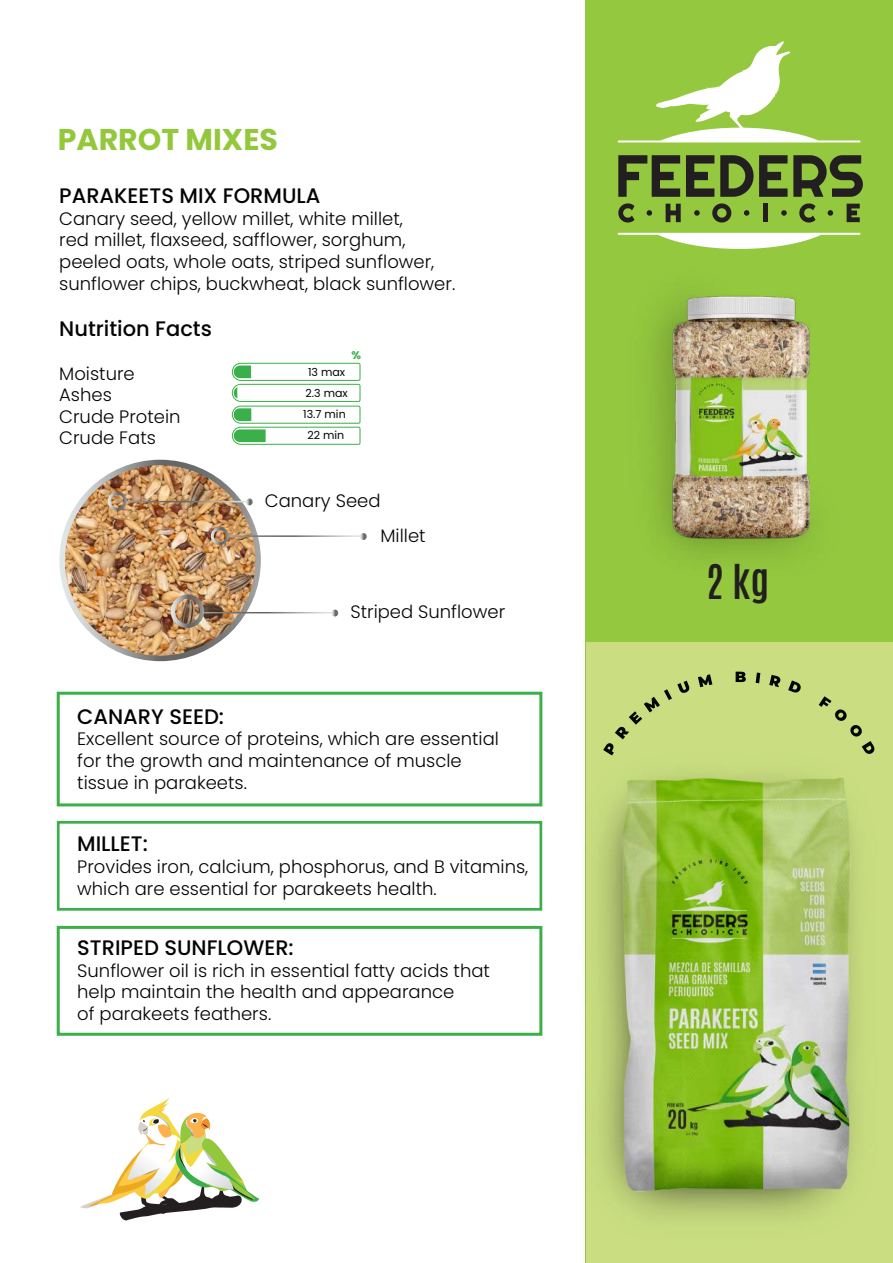
<style>
.page{position:relative;width:893px;height:1263px;background:#fff}
.page>*{position:absolute;margin:0;border:0;box-sizing:border-box;transform-origin:0 0}
.t1{font:600 40.5px "Antonio";color:#231f20}
.t2{font:700 30px "Poppins";color:#94c83c}
.t3{font:500 21px "Poppins";color:#040503}
.t4{font:300 18px/21.6px "Poppins";color:#040503}
.t5{font:11.1px/21.1px "Poppins";color:#040503;text-align:center}
.t6{font:700 11.1px "Poppins";color:#3baf49}
</style>
<div class="page">
<div style="left:586px;top:0;width:307px;height:1263px;background:#94c83f"></div>
<svg style="left:618px;top:155px;width:62px;height:42px"></svg>
<svg style="left:686px;top:155px;width:28px;height:42px"></svg>
<svg style="left:720px;top:155px;width:143px;height:42px"></svg>
<svg style="left:618px;top:203px;width:16px;height:20px"></svg>
<svg style="left:647px;top:210px;width:5px;height:6px"></svg>
<svg style="left:666px;top:204px;width:15px;height:18px"></svg>
<svg style="left:694px;top:210px;width:6px;height:6px"></svg>
<svg style="left:712px;top:203px;width:19px;height:20px"></svg>
<svg style="left:744px;top:210px;width:5px;height:6px"></svg>
<div style="left:763px;top:204px;width:5px;height:18px;background:#231f20"></div>
<svg style="left:781px;top:210px;width:6px;height:6px"></svg>
<svg style="left:799px;top:203px;width:16px;height:20px"></svg>
<svg style="left:828px;top:210px;width:5px;height:6px"></svg>
<svg style="left:847px;top:204px;width:13px;height:18px"></svg>
<svg style="left:618px;top:41px;width:242px;height:101px"></svg>
<svg style="left:618px;top:233px;width:242px;height:16px"></svg>
<div style="left:586px;top:642px;width:307px;height:621px;background:#cade81"></div>
<svg style="left:615px;top:681px;width:74px;height:58px"></svg>
<svg style="left:698px;top:674px;width:14px;height:13px"></svg>
<svg style="left:736px;top:672px;width:10px;height:10px"></svg>
<svg style="left:756px;top:672px;width:4px;height:11px"></svg>
<svg style="left:769px;top:675px;width:11px;height:12px"></svg>
<svg style="left:788px;top:680px;width:13px;height:12px"></svg>
<svg style="left:819px;top:696px;width:43px;height:41px"></svg>
<img style="left:585px;top:739px;width:290px;height:518px">
<img style="left:588px;top:757px;width:287px;height:456px">
<svg style="left:59px;top:460px;width:202px;height:201px;background:#a4a5a4"></svg>
<img style="left:65px;top:465px;width:190px;height:191px;border-radius:95px">
<svg style="left:232px;top:362px;width:129px;height:83px"></svg>
<div style="left:57px;top:692px;width:485px;height:114px;border:3px solid #3baf49"></div>
<div style="left:57px;top:821px;width:485px;height:90px;border:3px solid #3baf49"></div>
<div style="left:57px;top:926px;width:485px;height:110px;border:3px solid #3baf49"></div>
<hr style="left:125px;top:501px;width:123px;height:1px;background:#fff">
<div style="left:108px;top:491px;width:19px;height:20px;border:3px solid #fff;border-radius:50%"></div>
<svg style="left:246px;top:498px;width:7px;height:7px"></svg>
<hr style="left:227px;top:535px;width:136px;height:2px;background:#fff">
<div style="left:211px;top:527px;width:18px;height:18px;border:3px solid #fff;border-radius:50%"></div>
<svg style="left:360px;top:533px;width:7px;height:7px"></svg>
<hr style="left:202px;top:612px;width:133px;height:1px;background:#fff">
<div style="left:171px;top:595px;width:33px;height:33px;border:4px solid #fff;border-radius:50%"></div>
<svg style="left:331px;top:610px;width:7px;height:6px"></svg>
<svg style="left:80px;top:1097px;width:179px;height:124px"></svg>
<img style="left:655px;top:294px;width:170px;height:257px">
<h2 class="t2" style="left:58px;top:122px;width:222px">PARROT MIXES</h2>
<p class="t3" style="left:59px;top:184px;width:263px">PARAKEETS MIX FORMULA</p>
<p class="t4" style="left:59px;top:208px;width:398px">Canary seed, yellow millet, white millet,<br>red millet, flaxseed, safflower, sorghum, peeled oats, whole oats, striped sunflower, sunflower chips, buckwheat, black sunflower.</p>
<p class="t3" style="left:59px;top:317px;width:154px">Nutrition Facts</p>
<p class="t4" style="left:59px;top:363px;width:123px">Moisture<br>Ashes<br>Crude Protein<br>Crude Fats</p>
<p class="t6" style="left:352px;top:349px;width:11px">%</p>
<p class="t5" style="left:308px;top:361px;width:39px">13 max</p>
<p class="t5" style="left:303px;top:404px;width:44px">13.7 min<br>22 min</p>
<p class="t5" style="left:306px;top:382px;width:44px">2.3 max</p>
<p class="t4" style="left:380px;top:484px;width:47px;line-height:34.5px;text-indent:-116px">Canary Seed<br>Millet</p>
<p class="t4" style="left:350px;top:601px;width:156px">Striped Sunflower</p>
<p class="t3" style="left:77px;top:704px;width:148px">CANARY SEED:</p>
<p class="t4" style="left:77px;top:728px;width:423px">Excellent source of proteins, which are essential for the growth and maintenance of muscle tissue in parakeets.</p>
<p class="t3" style="left:77px;top:832px;width:72px">MILLET:</p>
<p class="t4" style="left:77px;top:856px;width:453px">Provides iron, calcium, phosphorus, and B vitamins, which are essential for parakeets health.</p>
<p class="t3" style="left:77px;top:935px;width:218px">STRIPED SUNFLOWER:</p>
<p class="t4" style="left:77px;top:959px;width:414px">Sunflower oil is rich in essential fatty acids that help maintain the health and appearance<br>of parakeets feathers.</p>
<h1 class="t1" style="left:706px;top:552px;width:65px">2 kg</h1>
</div>
